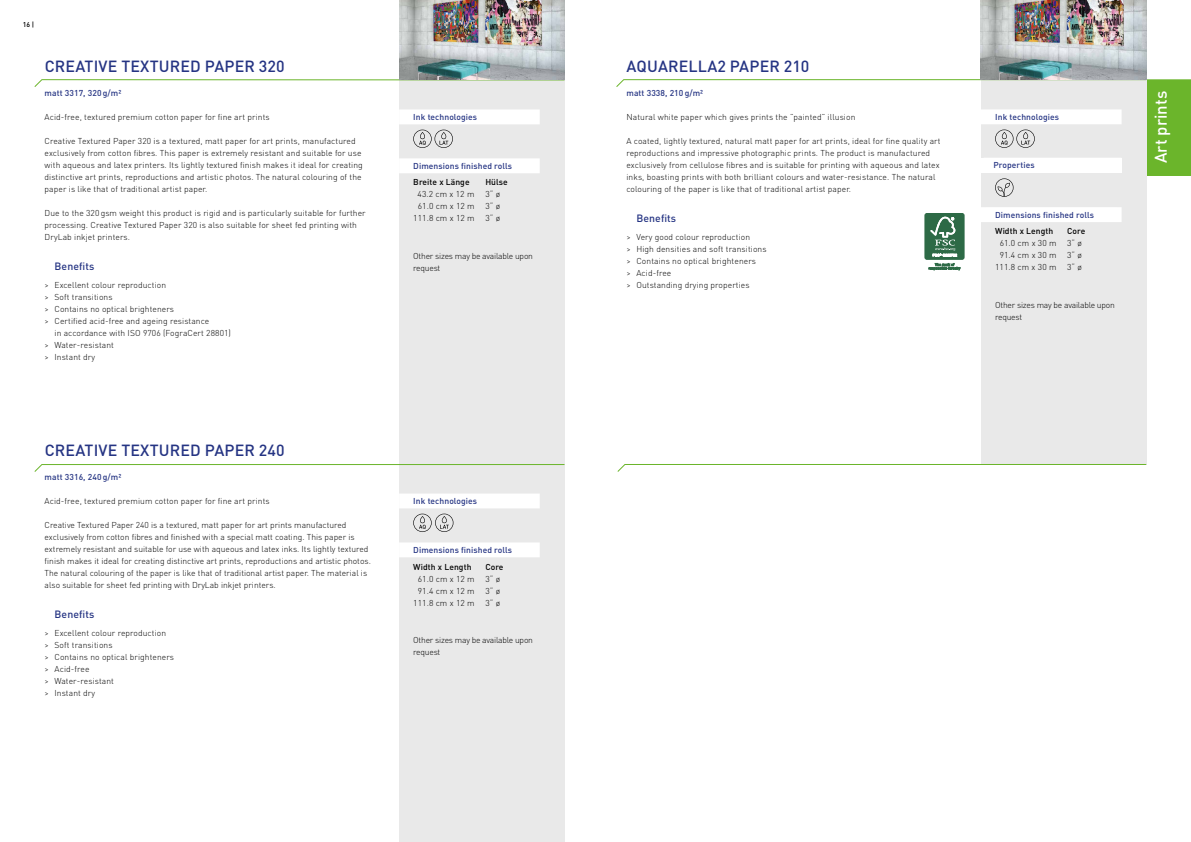
<style>
.page{position:relative;width:1191px;height:842px;background:#fff}
.page>*{position:absolute;margin:0;border:0;box-sizing:border-box;transform-origin:0 0}
.t1{font:500 16.8px "DIN Pro";color:#fff}
.t2{font:500 16px "DIN Pro";letter-spacing:.01em;color:#253483}
.t3{font:500 10.5px "DIN Pro";letter-spacing:.01em;color:#253483}
.t4{font:300 8.5px/12px "DIN Pro";letter-spacing:.01em;color:#000}
.t5{font:500 8.5px "DIN Pro";letter-spacing:.01em;color:#253483}
.t6{font:300 8.5px/12px "DIN Pro";letter-spacing:-.025em;color:#000}
.t7{font:500 8.5px "DIN Pro";letter-spacing:.01em;color:#000}
.t8{font:500 7px "DIN Pro";color:#000}
</style>
<div class="page">
<div style="left:1140px;top:79px;width:51px;height:97px;background:#6bb52b"></div>
<div style="left:981px;top:80px;width:165px;height:384px;background:#e9e9e9"></div>
<svg style="left:616px;top:79px;width:531px;height:9px"></svg>
<svg style="left:617px;top:464px;width:530px;height:8px"></svg>
<svg style="left:981px;top:109px;width:140px;height:113px"></svg>
<div style="left:985px;top:208px;width:132px;height:14px;background:#fff"></div>
<div style="left:925px;top:213px;width:39px;height:46px;background:#2d6a46;border-radius:2px"></div>
<div style="left:924px;top:213px;width:40px;height:46px;border:1px solid #2d6a46;border-radius:2px"></div>
<svg style="left:930px;top:217px;width:27px;height:40px"></svg>
<svg style="left:928px;top:263px;width:32px;height:7px"></svg>
<div style="left:399px;top:79px;width:165px;height:763px;background:#e9e9e9"></div>
<svg style="left:399px;top:109px;width:141px;height:64px"></svg>
<div style="left:403px;top:159px;width:133px;height:14px;background:#fff"></div>
<svg style="left:399px;top:494px;width:141px;height:63px"></svg>
<svg style="left:34px;top:464px;width:531px;height:9px"></svg>
<svg style="left:34px;top:79px;width:531px;height:9px"></svg>
<img style="left:399px;top:0;width:165px;height:79px">
<img style="left:981px;top:0;width:165px;height:79px">
<p class="t8" style="left:23px;top:20px;width:13px">16 |</p>
<h2 class="t2" style="left:45px;top:55px;width:241px">CREATIVE TEXTURED PAPER 320</h2>
<p class="t5" style="left:45px;top:87px;width:78px">matt 3317, 320 g/m²</p>
<p class="t4" style="left:45px;top:111px;width:227px">Acid-free, textured premium cotton paper for fine art prints</p>
<p class="t4" style="left:45px;top:135px;width:320px">Creative Textured Paper 320 is a textured, matt paper for art prints, manufactured exclusively from cotton fibres. This paper is extremely resistant and suitable for use with aqueous and latex printers. Its lightly textured finish makes it ideal for creating distinctive art prints, reproductions and artistic photos. The natural colouring of the paper is like that of traditional artist paper.</p>
<p class="t4" style="left:45px;top:207px;width:323px">Due to the 320 gsm weight this product is rigid and is particularly suitable for further processing. Creative Textured Paper 320 is also suitable for sheet fed printing with<br>DryLab inkjet printers.</p>
<p class="t3" style="left:55px;top:259px;width:41px">Benefits</p>
<p class="t4" style="left:45px;top:279px;width:123px">&gt; Excellent colour reproduction</p>
<p class="t4" style="left:45px;top:291px;width:70px">&gt; Soft transitions</p>
<p class="t4" style="left:45px;top:303px;width:131px">&gt; Contains no optical brighteners</p>
<p class="t4" style="left:45px;top:315px;width:166px">&gt; Certified acid-free and ageing resistance</p>
<p class="t4" style="left:55px;top:327px;width:178px">in accordance with ISO 9706 (FograCert 28801)</p>
<p class="t4" style="left:45px;top:339px;width:71px">&gt; Water-resistant</p>
<p class="t4" style="left:45px;top:351px;width:52px">&gt; Instant dry</p>
<h2 class="t2" style="left:45px;top:439px;width:241px">CREATIVE TEXTURED PAPER 240</h2>
<p class="t5" style="left:45px;top:471px;width:78px">matt 3316, 240 g/m²</p>
<p class="t4" style="left:45px;top:494px;width:227px">Acid-free, textured premium cotton paper for fine art prints</p>
<p class="t4" style="left:45px;top:519px;width:328px">Creative Textured Paper 240 is a textured, matt paper for art prints manufactured exclusively from cotton fibres and finished with a special matt coating. This paper is extremely resistant and suitable for use with aqueous and latex inks. Its lightly textured finish makes it ideal for creating distinctive art prints, reproductions and artistic photos.<br>The natural colouring of the paper is like that of traditional artist paper. The material is also suitable for sheet fed printing with DryLab inkjet printers.</p>
<p class="t3" style="left:55px;top:607px;width:41px">Benefits</p>
<p class="t4" style="left:45px;top:627px;width:131px">&gt; Excellent colour reproduction<br>&gt; Soft transitions<br>&gt; Contains no optical brighteners &gt; Acid-free<br>&gt; Water-resistant<br>&gt; Instant dry</p>
<p class="t5" style="left:413px;top:111px;width:65px">Ink technologies</p>
<p class="t5" style="left:413px;top:160px;width:100px">Dimensions finished rolls</p>
<p class="t7" style="left:413px;top:177px;width:58px">Breite x Länge</p>
<p class="t7" style="left:485px;top:177px;width:24px">Hülse</p>
<p class="t4" style="left:417px;top:188px;width:58px">43.2 cm x 12 m</p>
<p class="t4" style="left:485px;top:188px;width:16px">3“ ø</p>
<p class="t4" style="left:418px;top:200px;width:84px">61.0 cm x 12 m 3“ ø</p>
<p class="t4" style="left:413px;top:212px;width:63px">111.8 cm x 12 m</p>
<p class="t4" style="left:485px;top:212px;width:16px">3“ ø</p>
<p class="t6" style="left:413px;top:250px;width:121px">Other sizes may be available upon request</p>
<p class="t5" style="left:413px;top:495px;width:65px">Ink technologies</p>
<p class="t5" style="left:413px;top:544px;width:100px">Dimensions finished rolls</p>
<p class="t7" style="left:413px;top:561px;width:60px">Width x Length</p>
<p class="t7" style="left:485px;top:561px;width:20px">Core</p>
<p class="t4" style="left:418px;top:572px;width:84px">61.0 cm x 12 m 3“ ø</p>
<p class="t4" style="left:418px;top:584px;width:84px">91.4 cm x 12 m 3“ ø</p>
<p class="t4" style="left:413px;top:596px;width:63px">111.8 cm x 12 m</p>
<p class="t4" style="left:485px;top:596px;width:16px">3“ ø</p>
<p class="t6" style="left:413px;top:634px;width:121px">Other sizes may be available upon request</p>
<h2 class="t2" style="left:626px;top:55px;width:184px">AQUARELLA2 PAPER 210</h2>
<p class="t5" style="left:626px;top:87px;width:78px">matt 3338, 210 g/m²</p>
<p class="t4" style="left:626px;top:111px;width:230px">Natural white paper which gives prints the ”painted” illusion</p>
<p class="t4" style="left:626px;top:135px;width:316px">A coated, lightly textured, natural matt paper for art prints, ideal for fine quality art reproductions and impressive photographic prints. The product is manufactured exclusively from cellulose fibres and is suitable for printing with aqueous and latex inks, boasting prints with both brilliant colours and water-resistance. The natural colouring of the paper is like that of traditional artist paper.</p>
<p class="t3" style="left:636px;top:211px;width:41px">Benefits</p>
<p class="t4" style="left:626px;top:231px;width:142px">&gt; Very good colour reproduction<br>&gt; High densities and soft transitions &gt; Contains no optical brighteners<br>&gt; Acid-free<br>&gt; Outstanding drying properties</p>
<p class="t5" style="left:995px;top:111px;width:65px">Ink technologies</p>
<p class="t5" style="left:993px;top:159px;width:43px">Properties</p>
<p class="t5" style="left:995px;top:209px;width:100px">Dimensions finished rolls</p>
<p class="t7" style="left:995px;top:225px;width:60px">Width x Length</p>
<p class="t7" style="left:1067px;top:225px;width:20px">Core</p>
<p class="t4" style="left:999px;top:237px;width:84px">61.0 cm x 30 m 3“ ø</p>
<p class="t4" style="left:999px;top:249px;width:84px">91.4 cm x 30 m 3“ ø</p>
<p class="t4" style="left:995px;top:261px;width:63px">111.8 cm x 30 m</p>
<p class="t4" style="left:1067px;top:261px;width:16px">3“ ø</p>
<p class="t6" style="left:995px;top:298px;width:121px">Other sizes may be available upon request</p>
<h1 class="t1" style="left:1149px;top:163px;width:74px;rotate:-90deg">Art prints</h1>
</div>
